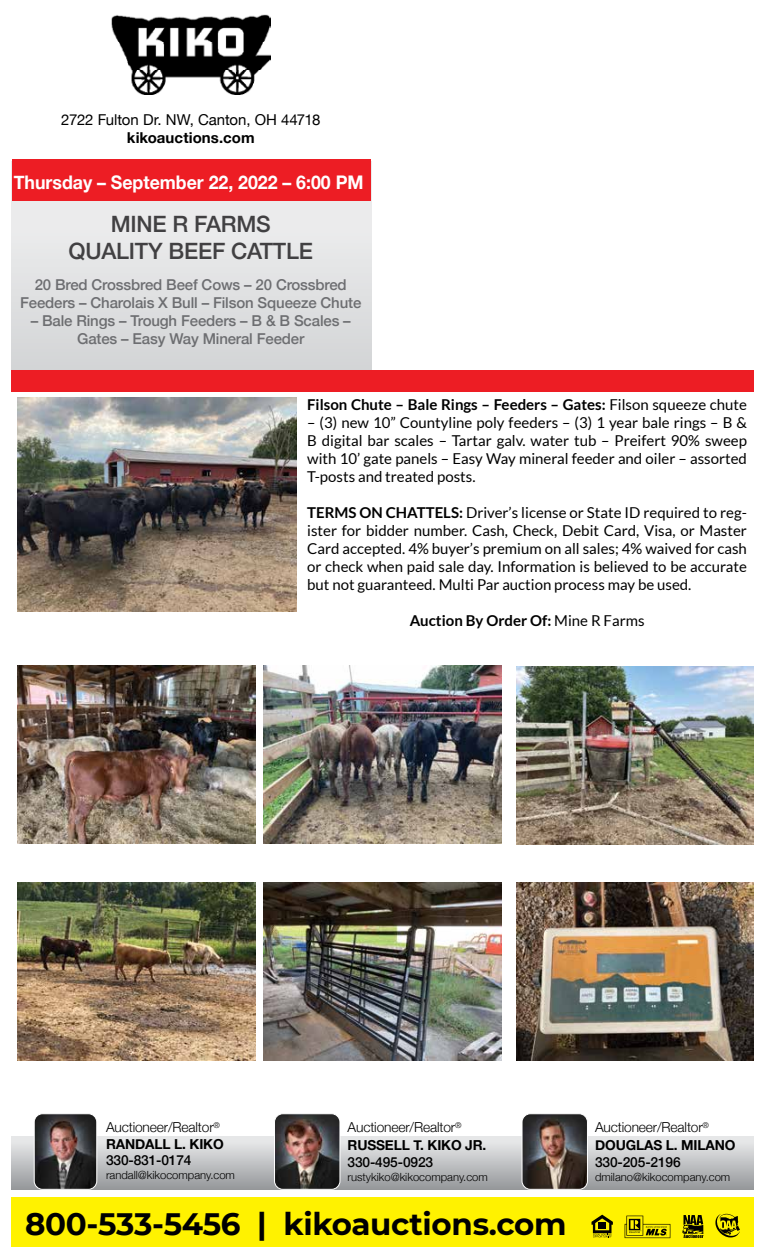
<style>
.page{position:relative;width:765px;height:1260px;background:#fff}
.page>*{position:absolute;margin:0;border:0;box-sizing:border-box;transform-origin:0 0}
.t1{font:700 31px "Montserrat";letter-spacing:-.01em;color:#000}
.t2{font:500 22.5px/27px "Helvetica Neue";letter-spacing:-.01em;color:#414042;text-align:center}
.t3{font:700 18.75px "Helvetica Neue";color:#fff;scale:.95 1}
.t4{font:15px/18px "Lato";color:#000;text-align:justify}
.t5{font:500 15px/18px "Helvetica Neue";letter-spacing:-.01em;color:#6d6e71;text-align:center}
.t6{font:700 15px "Lato";color:#000}
.t7{font:15px "Helvetica Neue";letter-spacing:-.01em;color:#000}
.t8{font:700 15px "Helvetica Neue";letter-spacing:.005em;color:#000}
.t9{font:300 13.75px/18px "Helvetica Neue";letter-spacing:-.01em;color:#000}
.t10{font:500 13.75px "Helvetica Neue";letter-spacing:-.01em;color:#000}
.t11{font:300 11.25px "Helvetica Neue";color:#000}
.s1{font-weight:400}
.s2{font-weight:700}
</style>
<div class="page">
<div style="left:11px;top:1197px;width:743px;height:49px;background:#fff200"></div>
<svg style="left:592px;top:1215px;width:21px;height:22px"></svg>
<svg style="left:625px;top:1216px;width:45px;height:22px"></svg>
<svg style="left:682px;top:1215px;width:22px;height:23px"></svg>
<svg style="left:715px;top:1214px;width:25px;height:24px"></svg>
<div style="left:11px;top:370px;width:743px;height:22px;background:#ed1d24"></div>
<div style="left:11px;top:162px;width:360px;height:207px;background:#e1e2e4"></div>
<div style="left:12px;top:160px;width:359px;height:41px;background:#ed1d24"></div>
<img style="left:111px;top:14px;width:160px;height:81px">
<div style="left:11px;top:1136px;width:743px;height:54px;background:linear-gradient(to bottom,#eeeff0,#97999c)"></div>
<img style="left:34px;top:1115px;width:63px;height:74px">
<div style="left:34px;top:1113px;width:63px;height:77px;border:1px solid #fff;border-radius:8px"></div>
<img style="left:275px;top:1115px;width:65px;height:74px">
<div style="left:274px;top:1113px;width:66px;height:77px;border:1px solid #fff;border-radius:8px"></div>
<img style="left:522px;top:1115px;width:65px;height:74px">
<div style="left:522px;top:1113px;width:66px;height:77px;border:1px solid #fff;border-radius:8px"></div>
<img style="left:18px;top:398px;width:279px;height:214px">
<img style="left:18px;top:665px;width:237px;height:178px">
<img style="left:264px;top:665px;width:237px;height:178px">
<img style="left:516px;top:667px;width:238px;height:178px">
<img style="left:18px;top:883px;width:237px;height:178px">
<img style="left:264px;top:883px;width:237px;height:178px">
<img style="left:516px;top:883px;width:238px;height:178px">
<p class="t7" style="left:61px;top:109px;width:261px">2722 Fulton Dr. NW, Canton, OH 44718</p>
<p class="t8" style="left:127px;top:126px;width:129px">kikoauctions.com</p>
<p class="t3" style="left:14px;top:168px;width:370px">Thursday – September 22, 2022 – 6:00 PM</p>
<h2 class="t2" style="left:69px;top:209px;width:246px">MINE R FARMS<br>QUALITY BEEF CATTLE</h2>
<p class="t5" style="left:20px;top:275px;width:343px">20 Bred Crossbred Beef Cows – 20 Crossbred<br>Feeders – Charolais X Bull – Filson Squeeze Chute</p>
<p class="t5" style="left:31px;top:311px;width:322px">– Bale Rings – Trough Feeders – B &amp; B Scales –<br>Gates – Easy Way Mineral Feeder</p>
<p class="t6" style="left:307px;top:396px;width:441px">Filson Chute – Bale Rings – Feeders – Gates: <span class="s1">Filson squeeze chute</span></p>
<p class="t4" style="left:307px;top:413px;width:441px">– (3) new 10” Countyline poly feeders – (3) 1 year bale rings – B &amp; B digital bar scales – Tartar galv. water tub – Preifert 90% sweep with 10’ gate panels – Easy Way mineral feeder and oiler – assorted T-posts and treated posts.</p>
<p class="t4" style="left:307px;top:503px;width:441px"><span class="s2">TERMS ON CHATTELS:</span> Driver’s license or State ID required to reg&shy;ister for bidder number. Cash, Check, Debit Card, Visa, or Master Card accepted. 4% buyer’s premium on all sales; 4% waived for cash or check when paid sale day. Information is believed to be accurate but not guaranteed. Multi Par auction process may be used.</p>
<p class="t6" style="left:410px;top:612px;width:236px">Auction By Order Of: <span class="s1">Mine R Farms</span></p>
<p class="t9" style="left:106px;top:1118px;width:119px;line-height:16.5px">Auctioneer/Realtor<sup>®<br></sup><span class="s2">RANDALL L. KIKO</span></p>
<p class="t10" style="left:106px;top:1149px;width:87px">330-831-0174</p>
<p class="t11" style="left:106px;top:1166px;width:131px">randall@kikocompany.com</p>
<p class="t9" style="left:348px;top:1117px;width:140px">Auctioneer/Realtor<sup>®<br></sup><span class="s2">RUSSELL T. KIKO JR.</span></p>
<p class="t10" style="left:348px;top:1151px;width:87px">330-495-0923</p>
<p class="t11" style="left:348px;top:1168px;width:142px">rustykiko@kikocompany.com</p>
<p class="t9" style="left:595px;top:1117px;width:142px">Auctioneer/Realtor<sup>®<br></sup><span class="s2">DOUGLAS L. MILANO</span></p>
<p class="t10" style="left:595px;top:1151px;width:87px">330-205-2196</p>
<p class="t11" style="left:595px;top:1168px;width:137px">dmilano@kikocompany.com</p>
<h1 class="t1" style="left:25px;top:1202px;width:543px">800-533-5456 | kikoauctions.com</h1>
</div>
